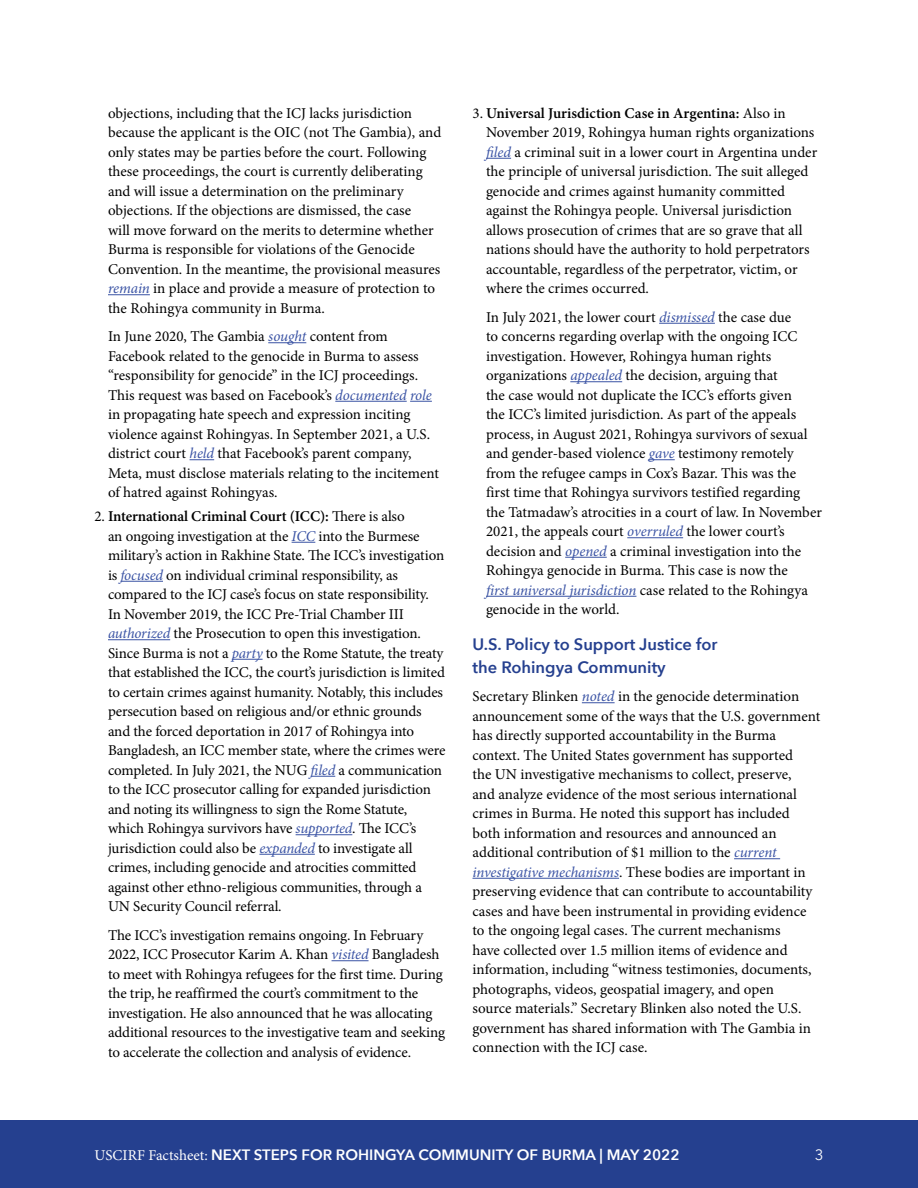
<style>
.page{position:relative;width:918px;height:1188px;background:#fff}
.page>*{position:absolute;margin:0;border:0;box-sizing:border-box;transform-origin:0 0}
.Subhead{font:600 16.5px/22.5px "Avenir Next";color:#25408f}
.Body_no_indent{font:15px/19.5px "Minion Pro";letter-spacing:-.005em;color:#000}
.t1{font:600 15px "Avenir Next";color:#fff}
.t2{font:15px "Avenir Next";color:#fff}
.s1{font-style:italic;color:#3a53a4}
.s2{font-weight:600}
.s3{font-family:"Minion Pro";font-weight:400}
</style>
<div class="page">
<div style="left:0;top:1120px;width:918px;height:68px;background:#25408f"></div>
<hr style="left:108px;top:294px;width:42px;height:1px;background:#3a53a4">
<hr style="left:268px;top:342px;width:38px;height:1px;background:#3a53a4">
<hr style="left:335px;top:401px;width:72px;height:1px;background:#3a53a4">
<svg style="left:410px;top:401px;width:22px;height:1px"></svg>
<svg style="left:190px;top:459px;width:24px;height:1px"></svg>
<svg style="left:292px;top:542px;width:23px;height:1px"></svg>
<hr style="left:121px;top:581px;width:42px;height:1px;background:#3a53a4">
<hr style="left:108px;top:639px;width:62px;height:1px;background:#3a53a4">
<hr style="left:232px;top:659px;width:31px;height:1px;background:#3a53a4">
<svg style="left:311px;top:776px;width:24px;height:1px"></svg>
<hr style="left:296px;top:834px;width:56px;height:1px;background:#3a53a4">
<hr style="left:259px;top:854px;width:56px;height:1px;background:#3a53a4">
<hr style="left:332px;top:960px;width:37px;height:1px;background:#3a53a4">
<svg style="left:486px;top:158px;width:25px;height:1px"></svg>
<hr style="left:659px;top:323px;width:56px;height:1px;background:#3a53a4">
<hr style="left:570px;top:381px;width:52px;height:1px;background:#3a53a4">
<svg style="left:649px;top:459px;width:26px;height:1px"></svg>
<hr style="left:627px;top:537px;width:56px;height:1px;background:#3a53a4">
<hr style="left:565px;top:557px;width:42px;height:1px;background:#3a53a4">
<hr style="left:486px;top:596px;width:150px;height:1px;background:#3a53a4">
<hr style="left:582px;top:702px;width:33px;height:1px;background:#3a53a4">
<hr style="left:734px;top:858px;width:46px;height:1px;background:#3a53a4">
<hr style="left:472px;top:878px;width:147px;height:1px;background:#3a53a4">
<p class="Body_no_indent" style="left:108px;top:103px;width:335px">objections, including that the ICJ lacks jurisdiction because the applicant is the OIC (not The Gambia), and only states may be parties before the court. Following these proceedings, the court is currently deliberating and will issue a determination on the preliminary objections. If the objections are dismissed, the case<br>will move forward on the merits to determine whether Burma is responsible for violations of the Genocide Convention. In the meantime, the provisional measures <span class="s1">remain</span> in place and provide a measure of protection to the Rohingya community in Burma.</p>
<p class="Body_no_indent" style="left:108px;top:327px;width:333px">In June 2020, The Gambia <span class="s1">sought</span> content from Facebook related to the genocide in Burma to assess “responsibility for genocide” in the ICJ proceedings.<br>This request was based on Facebook’s <span class="s1">documented role </span>in propagating hate speech and expression inciting violence against Rohingyas. In September 2021, a U.S. district court <span class="s1">held</span> that Facebook’s parent company, Meta, must disclose materials relating to the incitement of hatred against Rohingyas.</p>
<p class="Body_no_indent" style="left:108px;top:507px;width:339px;text-indent:-14px">2. <span class="s2">International Criminal Court (ICC):</span> There is also<br>an ongoing investigation at the <span class="s1">ICC</span> into the Burmese military’s action in Rakhine State. The ICC’s investigation is <span class="s1">focused</span> on individual criminal responsibility, as compared to the ICJ case’s focus on state responsibility.<br>In November 2019, the ICC Pre-Trial Chamber III <span class="s1">authorized</span> the Prosecution to open this investigation.<br>Since Burma is not a <span class="s1">party</span> to the Rome Statute, the treaty that established the ICC, the court’s jurisdiction is limited to certain crimes against humanity. Notably, this includes persecution based on religious and/or ethnic grounds and the forced deportation in 2017 of Rohingya into Bangladesh, an ICC member state, where the crimes were completed. In July 2021, the NUG <span class="s1">filed</span> a communication to the ICC prosecutor calling for expanded jurisdiction and noting its willingness to sign the Rome Statute, which Rohingya survivors have <span class="s1">supported</span>. The ICC’s jurisdiction could also be <span class="s1">expanded</span> to investigate all crimes, including genocide and atrocities committed against other ethno-religious communities, through a UN Security Council referral.</p>
<p class="Body_no_indent" style="left:108px;top:925px;width:339px">The ICC’s investigation remains ongoing. In February 2022, ICC Prosecutor Karim A. Khan <span class="s1">visited</span> Bangladesh to meet with Rohingya refugees for the first time. During the trip, he reaffirmed the court’s commitment to the investigation. He also announced that he was allocating additional resources to the investigative team and seeking to accelerate the collection and analysis of evidence.</p>
<p class="Body_no_indent" style="left:486px;top:103px;width:333px;text-indent:-14px">3. <span class="s2">Universal Jurisdiction Case in Argentina:</span> Also in November 2019, Rohingya human rights organizations <span class="s1">filed</span> a criminal suit in a lower court in Argentina under the principle of universal jurisdiction. The suit alleged genocide and crimes against humanity committed against the Rohingya people. Universal jurisdiction allows prosecution of crimes that are so grave that all nations should have the authority to hold perpetrators accountable, regardless of the perpetrator, victim, or where the crimes occurred.</p>
<p class="Body_no_indent" style="left:486px;top:307px;width:337px">In July 2021, the lower court <span class="s1">dismissed</span> the case due<br>to concerns regarding overlap with the ongoing ICC investigation. However, Rohingya human rights organizations <span class="s1">appealed</span> the decision, arguing that<br>the case would not duplicate the ICC’s efforts given<br>the ICC’s limited jurisdiction. As part of the appeals process, in August 2021, Rohingya survivors of sexual and gender-based violence <span class="s1">gave</span> testimony remotely from the refugee camps in Cox’s Bazar. This was the first time that Rohingya survivors testified regarding the Tatmadaw’s atrocities in a court of law. In November 2021, the appeals court <span class="s1">overruled</span> the lower court’s decision and <span class="s1">opened</span> a criminal investigation into the Rohingya genocide in Burma. This case is now the<br><span class="s1">first universal jurisdiction</span> case related to the Rohingya genocide in the world.</p>
<p class="Subhead" style="left:472px;top:633px;width:247px">U.S. Policy to Support Justice for the Rohingya Community</p>
<p class="Body_no_indent" style="left:472px;top:687px;width:349px">Secretary Blinken <span class="s1">noted</span> in the genocide determination announcement some of the ways that the U.S. government has directly supported accountability in the Burma context. The United States government has supported<br>the UN investigative mechanisms to collect, preserve,<br>and analyze evidence of the most serious international crimes in Burma. He noted this support has included both information and resources and announced an additional contribution of $1 million to the <span class="s1">current investigative mechanisms</span>. These bodies are important in preserving evidence that can contribute to accountability cases and have been instrumental in providing evidence to the ongoing legal cases. The current mechanisms<br>have collected over 1.5 million items of evidence and information, including “witness testimonies, documents, photographs, videos, geospatial imagery, and open<br>source materials.” Secretary Blinken also noted the U.S. government has shared information with The Gambia in connection with the ICJ case.</p>
<p class="t1" style="left:94px;top:1142px;width:586px"><span class="s3">USCIRF Factsheet:</span> NEXT STEPS FOR ROHINGYA COMMUNITY OF BURMA | MAY 2022</p>
<p class="t2" style="left:815px;top:1142px;width:10px">3</p>
</div>
